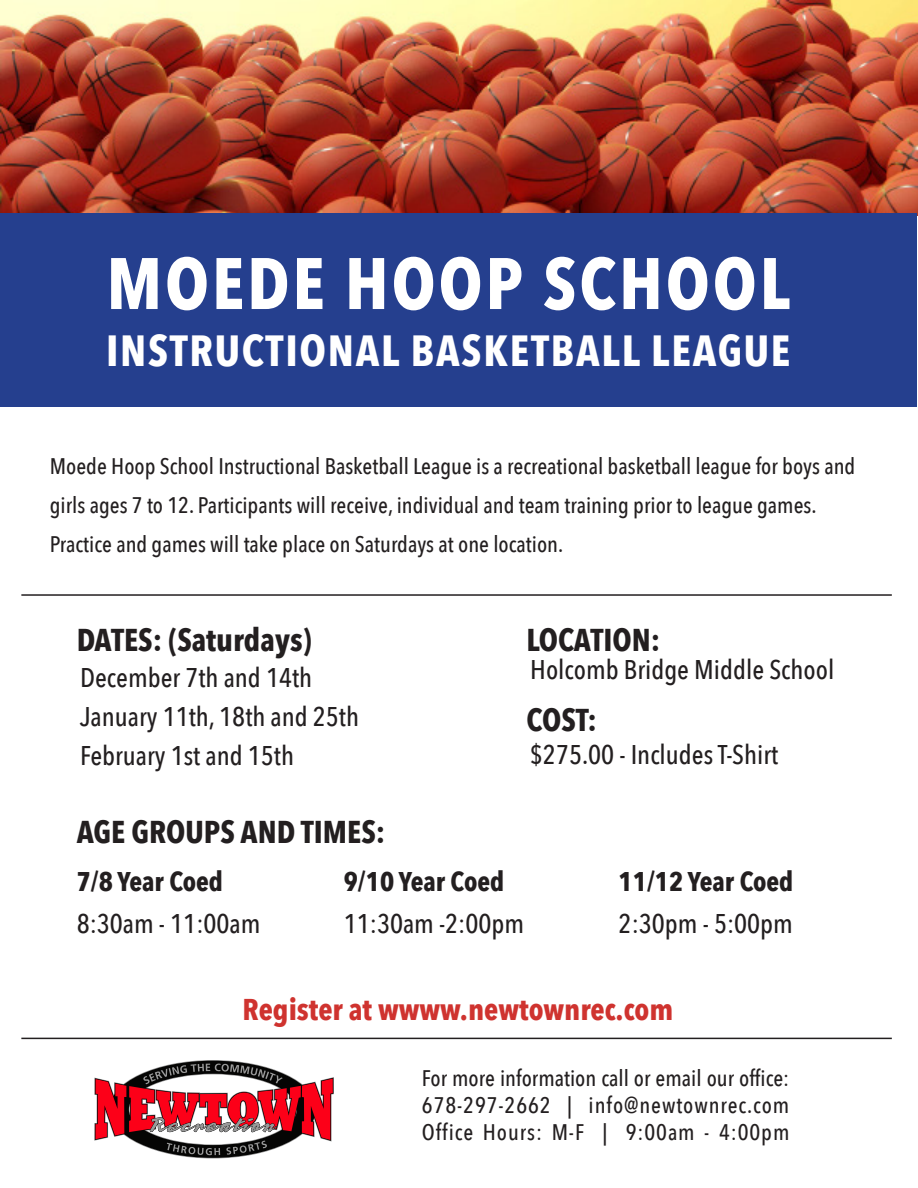
<style>
.page{position:relative;width:918px;height:1188px;background:#fff}
.page>*{position:absolute;margin:0;border:0;box-sizing:border-box;transform-origin:0 0}
.t1{font:700 72px "Avenir Next Condensed";letter-spacing:.04em;color:#fff}
.t2{font:700 43.5px "Avenir Next Condensed";letter-spacing:.04em;color:#fff}
.t3{font:700 31.5px "Avenir Next Condensed";color:#231f20}
.t4{font:700 30px "Avenir Next Condensed";color:#cf332f}
.t5{font:500 27px "Avenir Next Condensed";color:#231f20}
.t6{font:700 27px "Avenir Next Condensed";color:#231f20}
.t7{font:500 22.5px/39px "Avenir Next Condensed";color:#231f20}
.t8{font:500 22.5px "Avenir Next Condensed";letter-spacing:.04em;color:#231f20}
</style>
<div class="page">
<img style="left:0;top:0;width:918px;height:216px">
<div style="left:1px;top:214px;width:916px;height:193px;background:#253f8e"></div>
<hr style="left:21px;top:594px;width:871px;height:2px;background:#231f20">
<hr style="left:21px;top:1038px;width:871px;height:1px;background:#231f20">
<svg style="left:94px;top:1060px;width:240px;height:98px"></svg>
<p class="t1" style="left:107px;top:240px;width:685px">MOEDE HOOP SCHOOL</p>
<p class="t2" style="left:106px;top:324px;width:686px">INSTRUCTIONAL BASKETBALL LEAGUE</p>
<p class="t7" style="left:50px;top:447px;width:807px">Moede Hoop School Instructional Basketball League is a recreational basketball league for boys and girls ages 7 to 12. Participants will receive, individual and team training prior to league games.</p>
<p class="t7" style="left:50px;top:525px;width:515px">Practice and games will take place on Saturdays at one location.</p>
<p class="t3" style="left:77px;top:621px;width:236px">DATES: (Saturdays)</p>
<p class="t5" style="left:80px;top:662px;width:234px">December 7th and 14th</p>
<p class="t5" style="left:80px;top:701px;width:280px">January 11th, 18th and 25th</p>
<p class="t5" style="left:80px;top:740px;width:215px">February 1st and 15th</p>
<p class="t3" style="left:77px;top:813px;width:310px">AGE GROUPS AND TIMES:</p>
<p class="t3" style="left:526px;top:621px;width:135px">LOCATION:</p>
<p class="t5" style="left:530px;top:654px;width:306px">Holcomb Bridge Middle School</p>
<p class="t3" style="left:526px;top:700px;width:72px">COST:</p>
<p class="t5" style="left:530px;top:738px;width:250px">$275.00 - Includes T-Shirt</p>
<p class="t6" style="left:77px;top:865px;width:148px">7/8 Year Coed</p>
<p class="t5" style="left:77px;top:908px;width:185px">8:30am - 11:00am</p>
<p class="t6" style="left:344px;top:865px;width:162px">9/10 Year Coed</p>
<p class="t5" style="left:344px;top:908px;width:182px">11:30am -2:00pm</p>
<p class="t6" style="left:619px;top:865px;width:176px">11/12 Year Coed</p>
<p class="t5" style="left:619px;top:908px;width:176px">2:30pm - 5:00pm</p>
<p class="t4" style="left:243px;top:991px;width:432px">Register at wwww.newtownrec.com</p>
<p class="t7" style="left:422px;top:1058px;width:369px">For more information call or email our office:</p>
<p class="t8" style="left:422px;top:1091px;width:369px">678-297-2662 | info@newtownrec.com</p>
<p class="t8" style="left:422px;top:1118px;width:369px">Office Hours: M-F | 9:00am - 4:00pm</p>
</div>
